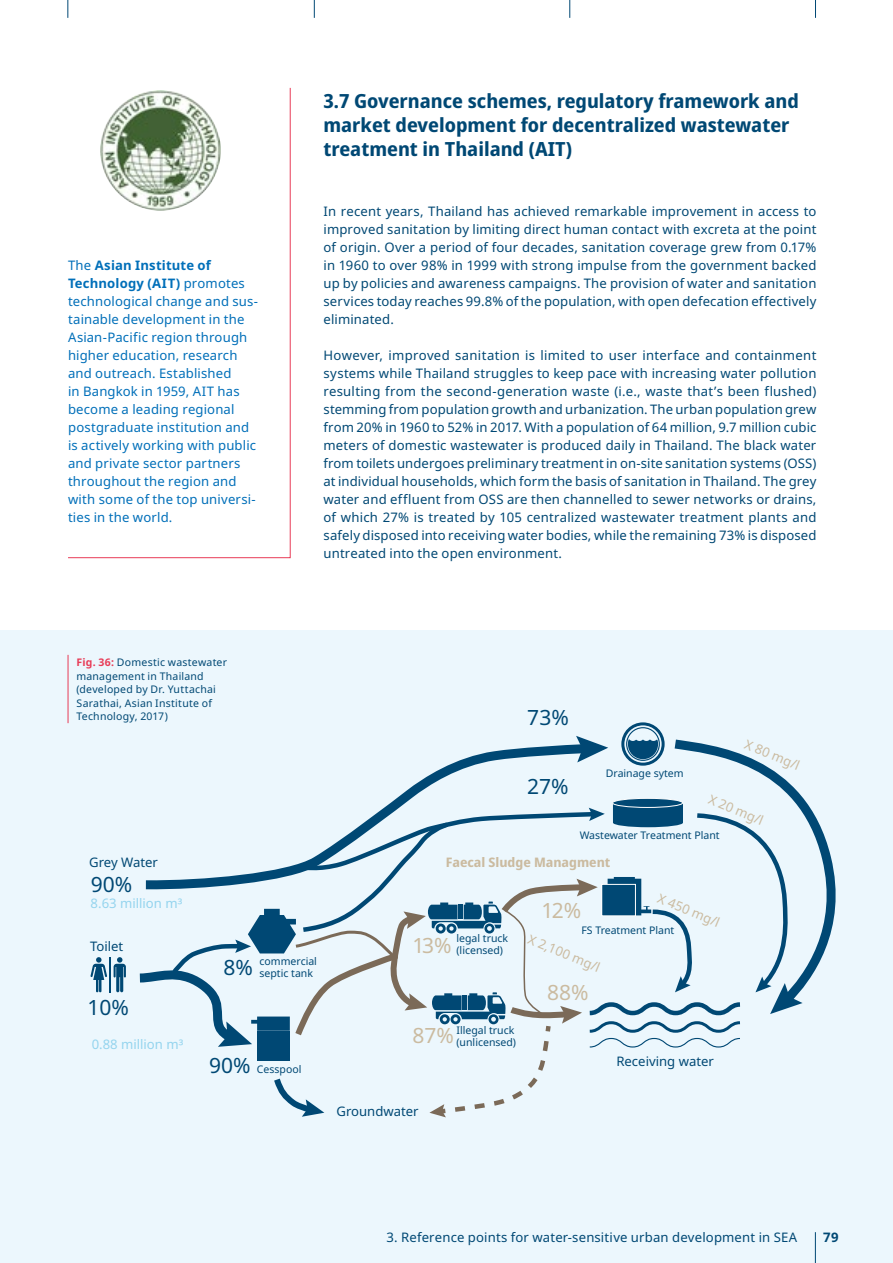
<style>
.page{position:relative;width:893px;height:1263px;background:#fff}
.page>*{position:absolute;margin:0;border:0;box-sizing:border-box;transform-origin:0 0}
.t1{font:21px "Noto Sans";color:#004874}
.t2{font:21px "Noto Sans";letter-spacing:-.04em;color:#cbbba0}
.H2_medium_Head{font:700 19.5px/24px "Noto Sans Display";color:#004874}
.t3{font:13.2px/18px "Noto Sans";letter-spacing:.01em;color:#004874;text-align:justify}
.Orga_Box{font:13.2px/18px "Noto Sans";letter-spacing:.01em;color:#006fb9}
.t4{font:13.2px "Noto Sans";color:#94d4ee}
.t5{font:700 13.2px "Noto Sans Display";color:#cbbba0}
.t6{font:700 13.2px "Noto Sans";color:#004874}
.t7{font:13.05px "Noto Sans";color:#cbbba0}
.BUs__rechts{font:10.5px/12px "Noto Sans";color:#004874}
.BUs__rechts-2{font:10.5px/13.5px "Noto Sans";letter-spacing:.02em;color:#004874}
.s1{font-weight:700}
.s2{font-weight:700;color:#e83c57}
</style>
<div class="page">
<svg style="left:68px;top:87px;width:223px;height:471px"></svg>
<div style="left:0;top:630px;width:893px;height:633px;background:#ecf7fd"></div>
<svg style="left:90px;top:957px;width:17px;height:35px"></svg>
<hr style="left:110px;top:957px;width:1px;height:35px;background:#004874">
<div style="left:621px;top:722px;width:44px;height:44px;border:3px solid #004874;border-radius:50%"></div>
<div style="left:626px;top:727px;width:34px;height:34px;border:1px solid #004874;border-radius:50%"></div>
<div style="left:613px;top:798px;width:70px;height:9px;background:#004874;border-radius:50%"></div>
<div style="left:612px;top:798px;width:71px;height:10px;border:1px solid #fff;border-radius:50%"></div>
<svg style="left:390px;top:744px;width:188px;height:59px"></svg>
<svg style="left:576px;top:736px;width:32px;height:26px"></svg>
<svg style="left:665px;top:739px;width:171px;height:249px"></svg>
<svg style="left:114px;top:803px;width:689px;height:314px"></svg>
<svg style="left:628px;top:739px;width:30px;height:20px"></svg>
<hr style="left:68px;top:655px;width:1px;height:68px;background:#e83c57">
<hr style="left:815px;top:1232px;width:1px;height:31px;background:#004874">
<svg style="left:815px;top:0;width:1px;height:18px"></svg>
<svg style="left:569px;top:0;width:1px;height:18px"></svg>
<svg style="left:314px;top:0;width:1px;height:18px"></svg>
<svg style="left:67px;top:0;width:1px;height:18px"></svg>
<p class="Orga_Box" style="left:68px;top:257px;width:192px">The <span class="s1">Asian Institute of<br>Technology (AIT)</span> promotes technological change and sus&shy;tainable development in the<br>Asian-Pacific region through higher education, research and outreach. Established<br>in Bangkok in 1959, AIT has become a leading regional postgraduate institution and is actively working with public and private sector partners throughout the region and with some of the top universi&shy;ties in the world.</p>
<p class="BUs__rechts-2" style="left:77px;top:656px;width:152px"><span class="s2">Fig. 36:</span> Domestic wastewater management in Thailand (developed by Dr. Yuttachai<br>Sarathai, Asian Institute of<br>Technology, 2017)</p>
<p class="H2_medium_Head" style="left:323px;top:89px;width:477px">3.7 Governance schemes, regulatory framework and market development for decentralized wastewater treatment in Thailand (AIT)</p>
<p class="t3" style="left:323px;top:203px;width:494px">In recent years, Thailand has achieved remarkable improvement in access to improved sanitation by limiting direct human contact with excreta at the point of origin. Over a period of four decades, sanitation coverage grew from 0.17% in 1960 to over 98% in 1999 with strong impulse from the government backed up by policies and awareness campaigns. The provision of water and sanitation services today reaches 99.8% of the population, with open defecation effectively eliminated.</p>
<p class="t3" style="left:323px;top:347px;width:494px">However, improved sanitation is limited to user interface and containment systems while Thailand struggles to keep pace with increasing water pollution resulting from the second-generation waste (i.e., waste that’s been flushed) stemming from population growth and urbanization. The urban population grew from 20% in 1960 to 52% in 2017. With a population of 64 million, 9.7 million cubic meters of domestic wastewater is produced daily in Thailand. The black water from toilets undergoes preliminary treatment in on-site sanitation systems (OSS) at individual households, which form the basis of sanitation in Thailand. The grey water and effluent from OSS are then channelled to sewer networks or drains, of which 27% is treated by 105 centralized wastewater treatment plants and safely disposed into receiving water bodies, while the remaining 73% is disposed untreated into the open environment.</p>
<p class="t1" style="left:527px;top:702px;width:43px">73%</p>
<p class="t1" style="left:527px;top:771px;width:43px">27%</p>
<p class="BUs__rechts" style="left:606px;top:767px;width:79px">Drainage sytem</p>
<p class="t7" style="left:749px;top:735px;width:60px;rotate:23deg">X 80 mg/l</p>
<p class="t7" style="left:713px;top:790px;width:60px;rotate:23deg">X 20 mg/l</p>
<p class="BUs__rechts" style="left:580px;top:829px;width:141px">Wastewater Treatment Plant</p>
<p class="t3" style="left:89px;top:854px;width:70px">Grey Water</p>
<p class="t5" style="left:446px;top:853px;width:166px">Faecal Sludge Managment</p>
<p class="t1" style="left:91px;top:870px;width:43px">90%</p>
<p class="t4" style="left:91px;top:894px;width:93px">8.63 million m3</p>
<p class="t3" style="left:90px;top:937px;width:35px">Toilet</p>
<p class="t1" style="left:87px;top:993px;width:43px">10%</p>
<p class="t4" style="left:92px;top:1034px;width:93px">0.88 million m3</p>
<p class="t1" style="left:223px;top:952px;width:31px">8%</p>
<p class="BUs__rechts" style="left:260px;top:956px;width:59px">commercial septic tank</p>
<p class="t1" style="left:209px;top:1050px;width:43px">90%</p>
<p class="BUs__rechts" style="left:257px;top:1063px;width:46px">Cesspool</p>
<p class="BUs__rechts" style="left:456px;top:933px;width:53px">legal truck (licensed)</p>
<p class="t2" style="left:413px;top:931px;width:40px">13%</p>
<p class="BUs__rechts" style="left:456px;top:1024px;width:61px">Illegal truck (unlicensed)</p>
<p class="t2" style="left:413px;top:1021px;width:43px">87%</p>
<p class="t7" style="left:662px;top:889px;width:67px;rotate:23deg">X 450 mg/l</p>
<p class="t2" style="left:541px;top:896px;width:41px">12%</p>
<p class="BUs__rechts" style="left:581px;top:925px;width:94px">FS Treatment Plant</p>
<p class="t7" style="left:532px;top:929px;width:78px;rotate:23deg">X 2,100 mg/l</p>
<p class="t2" style="left:547px;top:977px;width:43px">88%</p>
<p class="t3" style="left:616px;top:1052px;width:99px">Receiving water</p>
<p class="t3" style="left:336px;top:1102px;width:84px">Groundwater</p>
<p class="t3" style="left:386px;top:1229px;width:412px">3. Reference points for water-sensitive urban development in SEA</p>
<p class="t6" style="left:823px;top:1228px;width:17px">79</p>
</div>
